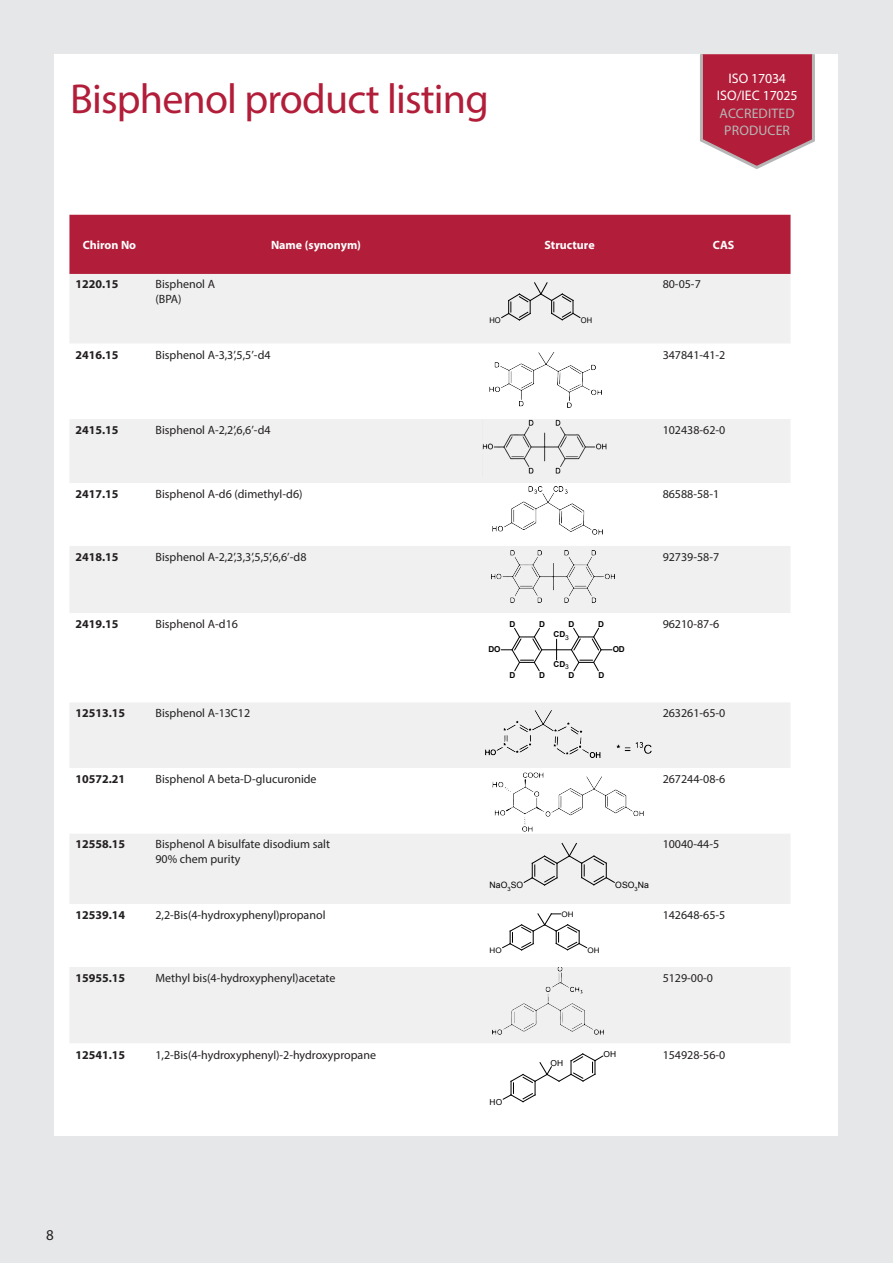
<style>
.page{position:relative;width:893px;height:1263px;background:#e6e7e9}
.page>*{position:absolute;margin:0;border:0;box-sizing:border-box;transform-origin:0 0}
.t1{font:42px "Myriad Pro";letter-spacing:-.02em;color:#b21e3a}
.t2{font:15px "Myriad Pro";color:#231f20}
.Pull-out_large{font:13.8px/17.2px "Myriad Pro";letter-spacing:.01em;color:#fff;text-align:center}
.t3{font:12px/14.4px "Myriad Pro";color:#231f20}
.t4{font:700 12px "Myriad Pro";color:#231f20}
.t5{font:700 12px "Myriad Pro";color:#fff}
.t6{font:8.7px "Arial";letter-spacing:.005em;color:#000}
.t7{font:8.25px "Arial";color:#000}
.t8{font:700 8.1px "Arial";letter-spacing:.01em;color:#000}
.t9{font:7.8px "Arial";color:#000;scale:.96 1}
.t10{font:7.65px "Arial";color:#000;scale:1.06 1}
.s1{color:#b6b6b6}
</style>
<div class="page">
<div style="left:55px;top:54px;width:783px;height:1081px;background:#fff"></div>
<svg style="left:700px;top:54px;width:115px;height:115px;background:#bb435a"></svg>
<div style="left:69px;top:215px;width:721px;height:59px;background:#b21e3a"></div>
<div style="left:70px;top:274px;width:720px;height:69px;background:#f0f0f0"></div>
<svg style="left:70px;top:352px;width:720px;height:751px"></svg>
<svg style="left:501px;top:282px;width:80px;height:39px"></svg>
<img style="left:490px;top:353px;width:112px;height:54px">
<img style="left:483px;top:419px;width:124px;height:56px">
<img style="left:492px;top:486px;width:111px;height:49px">
<img style="left:491px;top:550px;width:123px;height:52px">
<svg style="left:501px;top:627px;width:111px;height:45px"></svg>
<img style="left:483px;top:706px;width:168px;height:52px">
<img style="left:492px;top:770px;width:153px;height:63px">
<svg style="left:524px;top:843px;width:91px;height:43px"></svg>
<svg style="left:502px;top:913px;width:85px;height:37px"></svg>
<img style="left:492px;top:967px;width:112px;height:67px">
<svg style="left:503px;top:1053px;width:100px;height:49px"></svg>
<p class="t1" style="left:70px;top:73px;width:420px">Bisphenol product listing</p>
<p class="Pull-out_large" style="left:717px;top:70px;width:82px">ISO 17034<br>ISO/IEC 17025<br><span class="s1">ACCREDITED<br>PRODUCER</span></p>
<p class="t5" style="left:83px;top:237px;width:55px">Chiron No</p>
<p class="t5" style="left:271px;top:237px;width:92px">Name (synonym)</p>
<p class="t5" style="left:545px;top:237px;width:52px">Structure</p>
<p class="t5" style="left:713px;top:237px;width:23px">CAS</p>
<p class="t4" style="left:75px;top:276px;width:45px">1220.15</p>
<p class="t3" style="left:155px;top:277px;width:61px">Bisphenol A (BPA)</p>
<p class="t9" style="left:489px;top:315px;width:13px">HO</p>
<p class="t9" style="left:581px;top:315px;width:13px">OH</p>
<p class="t3" style="left:663px;top:277px;width:40px">80-05-7</p>
<p class="t4" style="left:75px;top:347px;width:45px">2416.15</p>
<p class="t3" style="left:155px;top:347px;width:117px">Bisphenol A-3,3’,5,5’-d4</p>
<p class="t3" style="left:663px;top:347px;width:64px">347841-41-2</p>
<p class="t4" style="left:75px;top:422px;width:45px">2415.15</p>
<p class="t3" style="left:155px;top:423px;width:117px">Bisphenol A-2,2’,6,6’-d4</p>
<p class="t3" style="left:663px;top:423px;width:64px">102438-62-0</p>
<p class="t4" style="left:75px;top:486px;width:45px">2417.15</p>
<p class="t3" style="left:155px;top:487px;width:149px">Bisphenol A-d6 (dimethyl-d6)</p>
<p class="t3" style="left:663px;top:487px;width:58px">86588-58-1</p>
<p class="t4" style="left:75px;top:549px;width:45px">2418.15</p>
<p class="t3" style="left:155px;top:550px;width:153px">Bisphenol A-2,2’,3,3’,5,5’,6,6’-d8</p>
<p class="t3" style="left:663px;top:550px;width:58px">92739-58-7</p>
<p class="t4" style="left:75px;top:616px;width:45px">2419.15</p>
<p class="t3" style="left:155px;top:617px;width:84px">Bisphenol A-d16</p>
<p class="t8" style="left:509px;top:618px;width:7px">D</p>
<p class="t8" style="left:539px;top:618px;width:7px">D</p>
<p class="t8" style="left:568px;top:618px;width:7px">D</p>
<p class="t8" style="left:598px;top:618px;width:7px">D</p>
<p class="t8" style="left:553px;top:629px;width:17px">CD<sub>3</sub></p>
<p class="t8" style="left:489px;top:644px;width:13px">DO</p>
<p class="t8" style="left:613px;top:644px;width:14px">OD</p>
<p class="t8" style="left:509px;top:670px;width:7px">D</p>
<p class="t8" style="left:539px;top:670px;width:7px">D</p>
<p class="t8" style="left:553px;top:659px;width:17px">CD<sub>3</sub></p>
<p class="t8" style="left:568px;top:670px;width:7px">D</p>
<p class="t8" style="left:598px;top:670px;width:7px">D</p>
<p class="t3" style="left:663px;top:617px;width:58px">96210-87-6</p>
<p class="t4" style="left:75px;top:705px;width:51px">12513.15</p>
<p class="t3" style="left:155px;top:706px;width:96px">Bisphenol A-13C12</p>
<p class="t3" style="left:663px;top:706px;width:64px">263261-65-0</p>
<p class="t4" style="left:75px;top:771px;width:51px">10572.21</p>
<p class="t3" style="left:155px;top:771px;width:163px">Bisphenol A beta-D-glucuronide</p>
<p class="t3" style="left:663px;top:771px;width:64px">267244-08-6</p>
<p class="t4" style="left:75px;top:836px;width:51px">12558.15</p>
<p class="t3" style="left:155px;top:837px;width:176px">Bisphenol A bisulfate disodium salt<br>90% chem purity</p>
<p class="t4" style="left:75px;top:907px;width:51px">12539.14</p>
<p class="t3" style="left:155px;top:907px;width:172px">2,2-Bis(4-hydroxyphenyl)propanol</p>
<p class="t6" style="left:490px;top:880px;width:35px">NaO<sub>3</sub>SO</p>
<p class="t6" style="left:615px;top:879px;width:35px">OSO<sub>3</sub>Na</p>
<p class="t3" style="left:663px;top:837px;width:58px">10040-44-5</p>
<p class="t10" style="left:561px;top:909px;width:13px">OH</p>
<p class="t3" style="left:663px;top:907px;width:64px">142648-65-5</p>
<p class="t10" style="left:490px;top:945px;width:13px">HO</p>
<p class="t10" style="left:587px;top:945px;width:13px">OH</p>
<p class="t4" style="left:75px;top:970px;width:51px">15955.15</p>
<p class="t3" style="left:155px;top:970px;width:181px">Methyl bis(4-hydroxyphenyl)acetate</p>
<p class="t3" style="left:663px;top:970px;width:52px">5129-00-0</p>
<p class="t4" style="left:75px;top:1047px;width:51px">12541.15</p>
<p class="t3" style="left:155px;top:1047px;width:222px">1,2-Bis(4-hydroxyphenyl)-2-hydroxypropane</p>
<p class="t7" style="left:490px;top:1096px;width:14px">HO</p>
<p class="t7" style="left:551px;top:1057px;width:14px">OH</p>
<p class="t7" style="left:604px;top:1049px;width:14px">OH</p>
<p class="t3" style="left:663px;top:1047px;width:64px">154928-56-0</p>
<p class="t2" style="left:46px;top:1226px;width:9px">8</p>
</div>
